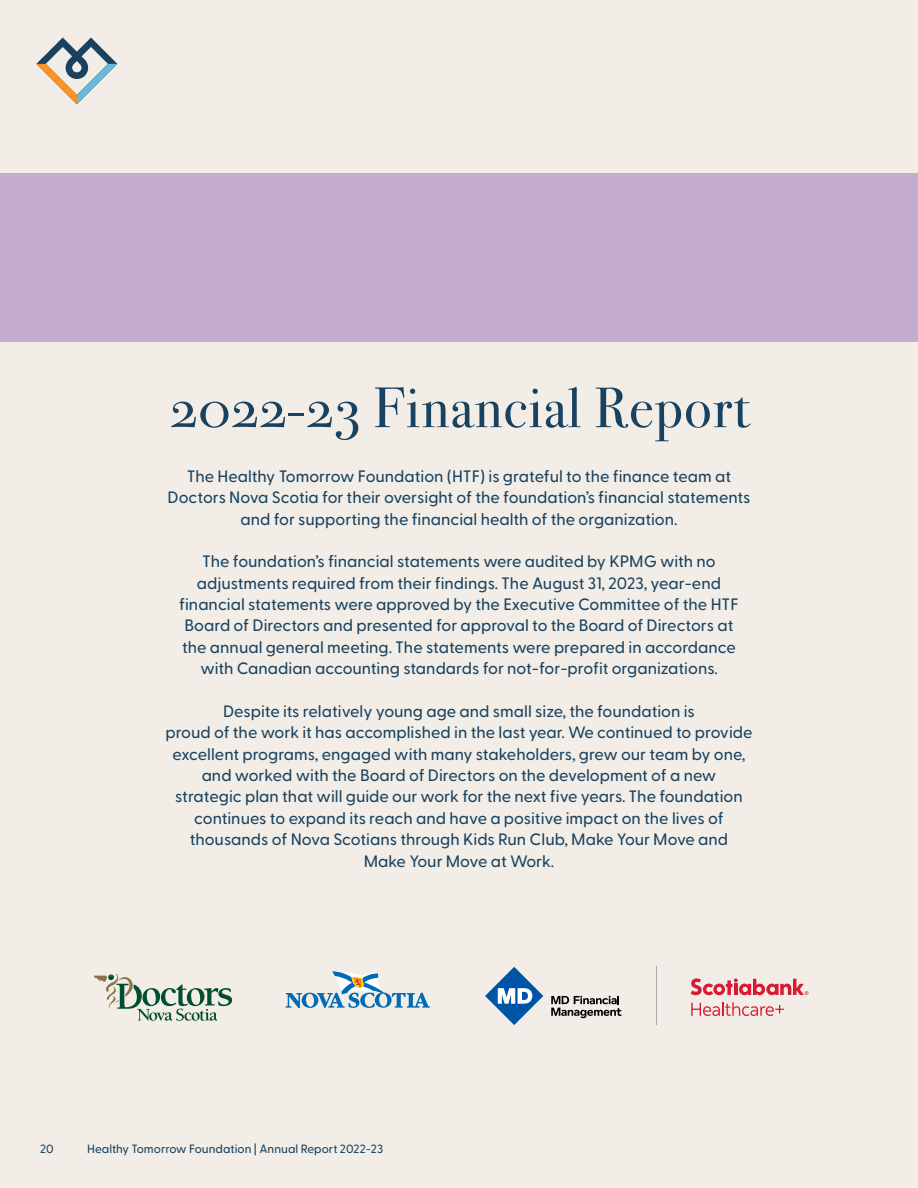
<style>
.page{position:relative;width:918px;height:1188px;background:#f2ede6}
.page>*{position:absolute;margin:0;border:0;box-sizing:border-box;transform-origin:0 0}
.t1{font:57px "Bodoni Svty Two OSITCTT";letter-spacing:.025em;color:#194260}
.t2{font:500 16.5px/21.3px "Greycliff CF";color:#194260;text-align:center}
.t3{font:500 12px "Greycliff CF";color:#194260}
</style>
<div class="page">
<svg style="left:36px;top:37px;width:81px;height:67px"></svg>
<div style="left:0;top:173px;width:918px;height:168px;background:#c4adcc"></div>
<svg style="left:485px;top:967px;width:58px;height:58px"></svg>
<svg style="left:551px;top:996px;width:71px;height:22px"></svg>
<hr style="left:656px;top:967px;width:1px;height:58px;background:#a7a9ac">
<svg style="left:691px;top:1002px;width:93px;height:14px"></svg>
<svg style="left:691px;top:978px;width:117px;height:17px"></svg>
<svg style="left:94px;top:974px;width:138px;height:47px"></svg>
<svg style="left:286px;top:971px;width:144px;height:37px"></svg>
<h1 class="t1" style="left:170px;top:374px;width:581px">2022-23 Financial Report</h1>
<p class="t2" style="left:168px;top:464px;width:584px">The Healthy Tomorrow Foundation (HTF) is grateful to the finance team at<br>Doctors Nova Scotia for their oversight of the foundation’s financial statements and for supporting the financial health of the organization.</p>
<p class="t2" style="left:179px;top:550px;width:561px">The foundation’s financial statements were audited by KPMG with no adjustments required from their findings. The August 31, 2023, year-end financial statements were approved by the Executive Committee of the HTF Board of Directors and presented for approval to the Board of Directors at the annual general meeting. The statements were prepared in accordance with Canadian accounting standards for not-for-profit organizations.</p>
<p class="t2" style="left:165px;top:699px;width:589px">Despite its relatively young age and small size, the foundation is<br>proud of the work it has accomplished in the last year. We continued to provide excellent programs, engaged with many stakeholders, grew our team by one, and worked with the Board of Directors on the development of a new<br>strategic plan that will guide our work for the next five years. The foundation continues to expand its reach and have a positive impact on the lives of thousands of Nova Scotians through Kids Run Club, Make Your Move and<br>Make Your Move at Work.</p>
<p class="t3" style="left:40px;top:1139px;width:15px">20</p>
<p class="t3" style="left:87px;top:1139px;width:298px">Healthy Tomorrow Foundation | Annual Report 2022-23</p>
</div>
